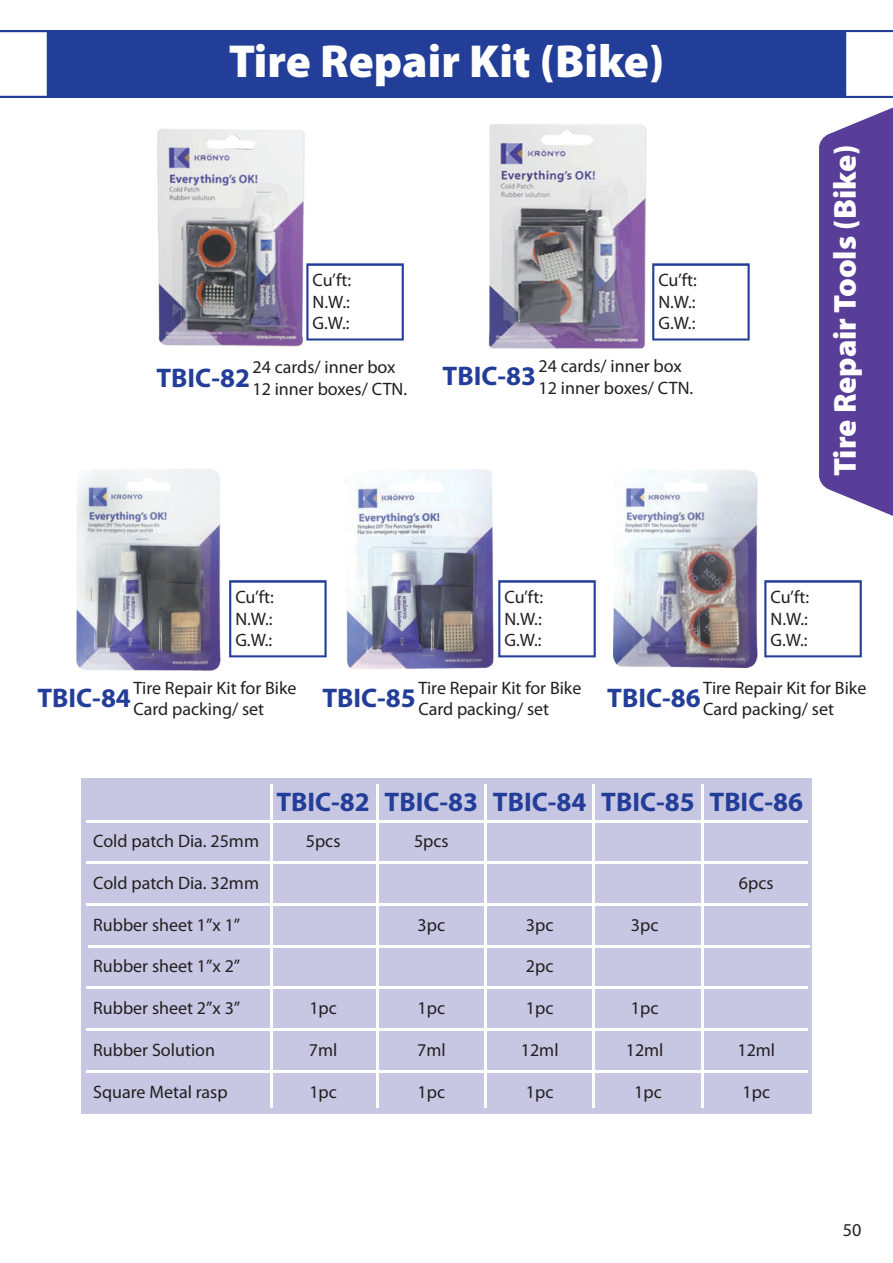
<style>
.page{position:relative;width:893px;height:1263px;background:#fff}
.page>*{position:absolute;margin:0;border:0;box-sizing:border-box;transform-origin:0 0}
.t1{font:900 46.5px "Myriad Pro";color:#fff}
.t2{font:900 31.8px "Myriad Pro";color:#fff}
.t3{font:700 27px "Myriad Pro";color:#233e98}
.t4{font:18.15px "Myriad Pro";color:#231f20}
.t5{font:18px/21.6px "Myriad Pro";color:#231f20}
</style>
<div class="page">
<div style="left:81px;top:778px;width:730px;height:336px;background:#c7c7e3"></div>
<hr style="left:86px;top:820px;width:721px;height:3px;background:#fff">
<hr style="left:86px;top:861px;width:721px;height:3px;background:#fff">
<hr style="left:86px;top:903px;width:721px;height:2px;background:#fff">
<hr style="left:88px;top:945px;width:722px;height:2px;background:#fff">
<hr style="left:86px;top:987px;width:721px;height:2px;background:#fff">
<hr style="left:86px;top:1028px;width:721px;height:3px;background:#fff">
<hr style="left:376px;top:784px;width:2px;height:323px;background:#fff">
<hr style="left:271px;top:784px;width:2px;height:323px;background:#fff">
<hr style="left:593px;top:784px;width:2px;height:323px;background:#fff">
<hr style="left:484px;top:784px;width:3px;height:323px;background:#fff">
<hr style="left:86px;top:1070px;width:721px;height:2px;background:#fff">
<hr style="left:701px;top:784px;width:2px;height:323px;background:#fff">
<img style="left:157px;top:128px;width:155px;height:219px">
<img style="left:488px;top:124px;width:159px;height:225px">
<img style="left:77px;top:469px;width:143px;height:202px">
<img style="left:346px;top:469px;width:148px;height:200px">
<img style="left:614px;top:469px;width:144px;height:198px">
<svg style="left:0;top:30px;width:893px;height:68px;background:#3850a2"></svg>
<svg style="left:306px;top:263px;width:98px;height:77px"></svg>
<svg style="left:652px;top:263px;width:98px;height:77px"></svg>
<svg style="left:229px;top:580px;width:98px;height:77px"></svg>
<svg style="left:498px;top:580px;width:98px;height:77px"></svg>
<svg style="left:764px;top:580px;width:98px;height:77px"></svg>
<svg style="left:819px;top:108px;width:74px;height:408px;background:#654ca0"></svg>
<h1 class="t1" style="left:229px;top:35px;width:437px">Tire Repair Kit (Bike)</h1>
<p class="t5" style="left:313px;top:269px;width:40px;text-align:justify">Cu’ft:<br>N.W.:<br>G.W.:</p>
<p class="t5" style="left:658px;top:269px;width:40px;text-align:justify">Cu’ft:<br>N.W.:<br>G.W.:</p>
<h3 class="t3" style="left:156px;top:360px;width:95px">TBIC-82</h3>
<p class="t5" style="left:539px;top:355px;width:156px">24 cards/ inner box<br>12 inner boxes/ CTN.</p>
<p class="t5" style="left:252px;top:356px;width:156px">24 cards/ inner box<br>12 inner boxes/ CTN.</p>
<h3 class="t3" style="left:443px;top:359px;width:95px">TBIC-83</h3>
<h2 class="t2" style="left:827px;top:476px;width:333px;rotate:-90deg">Tire Repair Tools (Bike)</h2>
<p class="t5" style="left:235px;top:586px;width:40px;text-align:justify">Cu’ft:<br>N.W.:<br>G.W.:</p>
<p class="t5" style="left:504px;top:586px;width:40px;text-align:justify">Cu’ft:<br>N.W.:<br>G.W.:</p>
<p class="t5" style="left:770px;top:586px;width:40px;text-align:justify">Cu’ft:<br>N.W.:<br>G.W.:</p>
<h3 class="t3" style="left:37px;top:680px;width:95px">TBIC-84</h3>
<p class="t5" style="left:418px;top:676px;width:165px">Tire Repair Kit for Bike<br>Card packing/ set</p>
<p class="t5" style="left:133px;top:676px;width:165px">Tire Repair Kit for Bike<br>Card packing/ set</p>
<h3 class="t3" style="left:322px;top:680px;width:95px">TBIC-85</h3>
<p class="t5" style="left:703px;top:676px;width:165px">Tire Repair Kit for Bike<br>Card packing/ set</p>
<h3 class="t3" style="left:607px;top:680px;width:95px">TBIC-86</h3>
<h3 class="t3" style="left:276px;top:784px;width:528px">TBIC-82 TBIC-83 TBIC-84 TBIC-85 TBIC-86</h3>
<p class="t5" style="left:93px;top:830px;width:167px">Cold patch Dia. 25mm</p>
<p class="t5" style="left:306px;top:830px;width:36px">5pcs</p>
<p class="t5" style="left:414px;top:830px;width:36px">5pcs</p>
<p class="t5" style="left:93px;top:872px;width:167px">Cold patch Dia. 32mm</p>
<p class="t5" style="left:739px;top:872px;width:36px">6pcs</p>
<p class="t5" style="left:93px;top:913px;width:149px">Rubber sheet 1”x 1”</p>
<p class="t5" style="left:418px;top:913px;width:29px">3pc</p>
<p class="t5" style="left:526px;top:913px;width:29px">3pc</p>
<p class="t5" style="left:631px;top:913px;width:29px">3pc</p>
<p class="t5" style="left:93px;top:955px;width:149px">Rubber sheet 1”x 2”</p>
<p class="t5" style="left:93px;top:997px;width:149px">Rubber sheet 2”x 3”</p>
<p class="t5" style="left:93px;top:1039px;width:123px">Rubber Solution</p>
<p class="t5" style="left:93px;top:1080px;width:136px">Square Metal rasp</p>
<p class="t5" style="left:309px;top:997px;width:29px">1pc</p>
<p class="t5" style="left:309px;top:1039px;width:30px">7ml</p>
<p class="t5" style="left:309px;top:1080px;width:29px">1pc</p>
<p class="t5" style="left:526px;top:955px;width:29px">2pc</p>
<p class="t5" style="left:418px;top:997px;width:29px">1pc</p>
<p class="t5" style="left:526px;top:997px;width:29px">1pc</p>
<p class="t5" style="left:631px;top:997px;width:29px">1pc</p>
<p class="t5" style="left:417px;top:1039px;width:30px">7ml</p>
<p class="t5" style="left:521px;top:1039px;width:39px">12ml</p>
<p class="t5" style="left:626px;top:1039px;width:39px">12ml</p>
<p class="t5" style="left:737px;top:1039px;width:39px">12ml</p>
<p class="t5" style="left:418px;top:1080px;width:29px">1pc</p>
<p class="t5" style="left:526px;top:1080px;width:29px">1pc</p>
<p class="t5" style="left:634px;top:1080px;width:29px">1pc</p>
<p class="t5" style="left:742px;top:1080px;width:29px">1pc</p>
<p class="t4" style="left:843px;top:1218px;width:20px">50</p>
</div>
